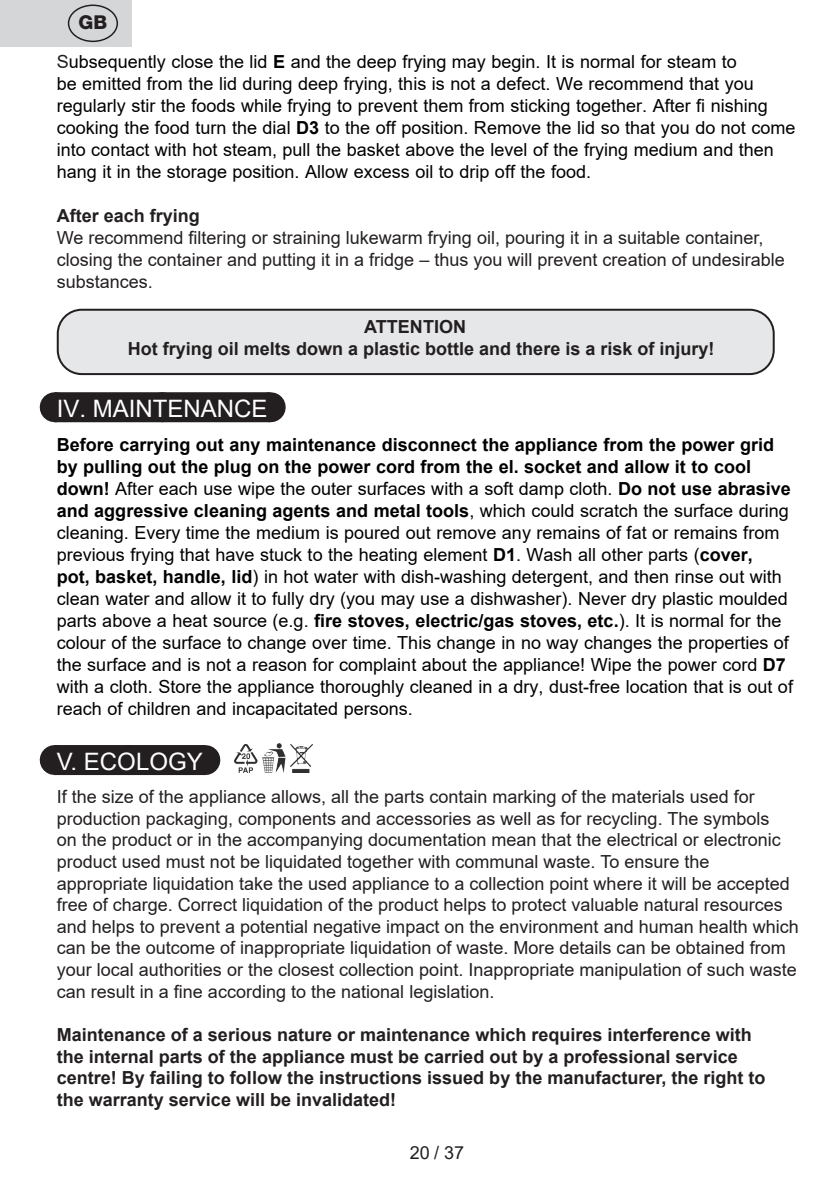
<style>
.page{position:relative;width:840px;height:1191px;background:#fff}
.page>*{position:absolute;margin:0;border:0;box-sizing:border-box;transform-origin:0 0}
.t1{font:24px "Arial";color:#fff}
.t2{font:800 19.2px "Helvetica Neue OT";color:#231f20}
.t3{font:18px/22px "Arial";color:#000}
.t4{font:18px/21.6px "Arial";color:#231f20}
.t5{font:700 18px/21.6px "Arial";color:#231f20}
.s1{color:#231f20}
.s2{font-weight:700}
</style>
<div class="page">
<div style="left:55px;top:392px;width:214px;height:30px;background:#231f20"></div>
<svg style="left:162px;top:392px;width:54px;height:1px"></svg>
<hr style="left:269px;top:392px;width:1px;height:30px;background:#231f20">
<div style="left:55px;top:745px;width:149px;height:30px;background:#231f20"></div>
<hr style="left:204px;top:745px;width:1px;height:30px;background:#231f20">
<div style="left:58px;top:310px;width:715px;height:64px;background:#e6e7e9;border-radius:24px"></div>
<div style="left:57px;top:309px;width:717px;height:66px;border:2px solid #231f20;border-radius:24px"></div>
<img style="left:234px;top:743px;width:79px;height:29px">
<div style="left:0;top:0;width:131px;height:47px;background:#d5d6d8"></div>
<div style="left:68px;top:5px;width:50px;height:37px;border:1px solid #231f20;border-radius:50%"></div>
<p class="t2" style="left:78px;top:11px;width:30px">GB</p>
<p class="t3" style="left:57px;top:51px;width:739px"><span class="s1">S</span>ubsequently close the lid <span class="s2">E</span> and the deep frying may begin. It is normal for steam to<br>be emitted from the lid during deep frying, this is not a defect. We recommend that you regularly stir the foods while frying to prevent them from sticking together. After fi nishing cooking the food turn the dial <span class="s2">D3</span> to the off position. Remove the lid so that you do not come into contact with hot steam, pull the basket above the level of the frying medium and then hang it in the storage position. Allow excess oil to drip off the food.</p>
<p class="t5" style="left:57px;top:205px;width:145px">After each frying</p>
<p class="t4" style="left:57px;top:227px;width:729px">We recommend fi ltering or straining lukewarm frying oil, pouring it in a suitable container, closing the container and putting it in a fridge – thus you will prevent creation of undesirable substances.</p>
<p class="t5" style="left:128px;top:316px;width:588px;text-indent:236px">ATTENTION<br>Hot frying oil melts down a plastic bottle and there is a risk of injury!</p>
<h1 class="t1" style="left:57px;top:392px;width:212px">IV. MAINTENANCE</h1>
<p class="t3" style="left:57px;top:433px;width:737px"><span class="s2">Before carrying out any maintenance disconnect the appliance from the power grid by pulling out the plug on the power cord from the el. socket and allow it to cool down!</span> After each use wipe the outer surfaces with a soft damp cloth. <span class="s2">Do not use abrasive and aggressive cleaning agents and metal tools</span>, which could scratch the surface during cleaning. Every time the medium is poured out remove any remains of fat or remains from previous frying that have stuck to the heating element <span class="s2">D1</span>. Wash all other parts (<span class="s2">cover,<br>pot, basket, handle, lid</span>) in hot water with dish-washing detergent, and then rinse out with clean water and allow it to fully dry (you may use a dishwasher). Never dry plastic moulded parts above a heat source (e.g. <span class="s2">fire stoves, electric/gas stoves, etc.</span>). It is normal for the colour of the surface to change over time. This change in no way changes the properties of the surface and is not a reason for complaint about the appliance! Wipe the power cord <span class="s2">D7 </span>with a cloth. Store the appliance thoroughly cleaned in a dry, dust-free location that is out of reach of children and incapacitated persons.</p>
<h1 class="t1" style="left:57px;top:745px;width:147px">V. ECOLOGY</h1>
<p class="t4" style="left:57px;top:786px;width:743px">If the size of the appliance allows, all the parts contain marking of the materials used for production packaging, components and accessories as well as for recycling. The symbols<br>on the product or in the accompanying documentation mean that the electrical or electronic product used must not be liquidated together with communal waste. To ensure the appropriate liquidation take the used appliance to a collection point where it will be accepted free of charge. Correct liquidation of the product helps to protect valuable natural resources and helps to prevent a potential negative impact on the environment and human health which can be the outcome of inappropriate liquidation of waste. More details can be obtained from your local authorities or the closest collection point. Inappropriate manipulation of such waste can result in a fi ne according to the national legislation.</p>
<p class="t5" style="left:57px;top:1024px;width:710px">Maintenance of a serious nature or maintenance which requires interference with the internal parts of the appliance must be carried out by a professional service centre! By failing to follow the instructions issued by the manufacturer, the right to the warranty service will be invalidated!</p>
<p class="t4" style="left:410px;top:1142px;width:56px">20 / 37</p>
</div>
